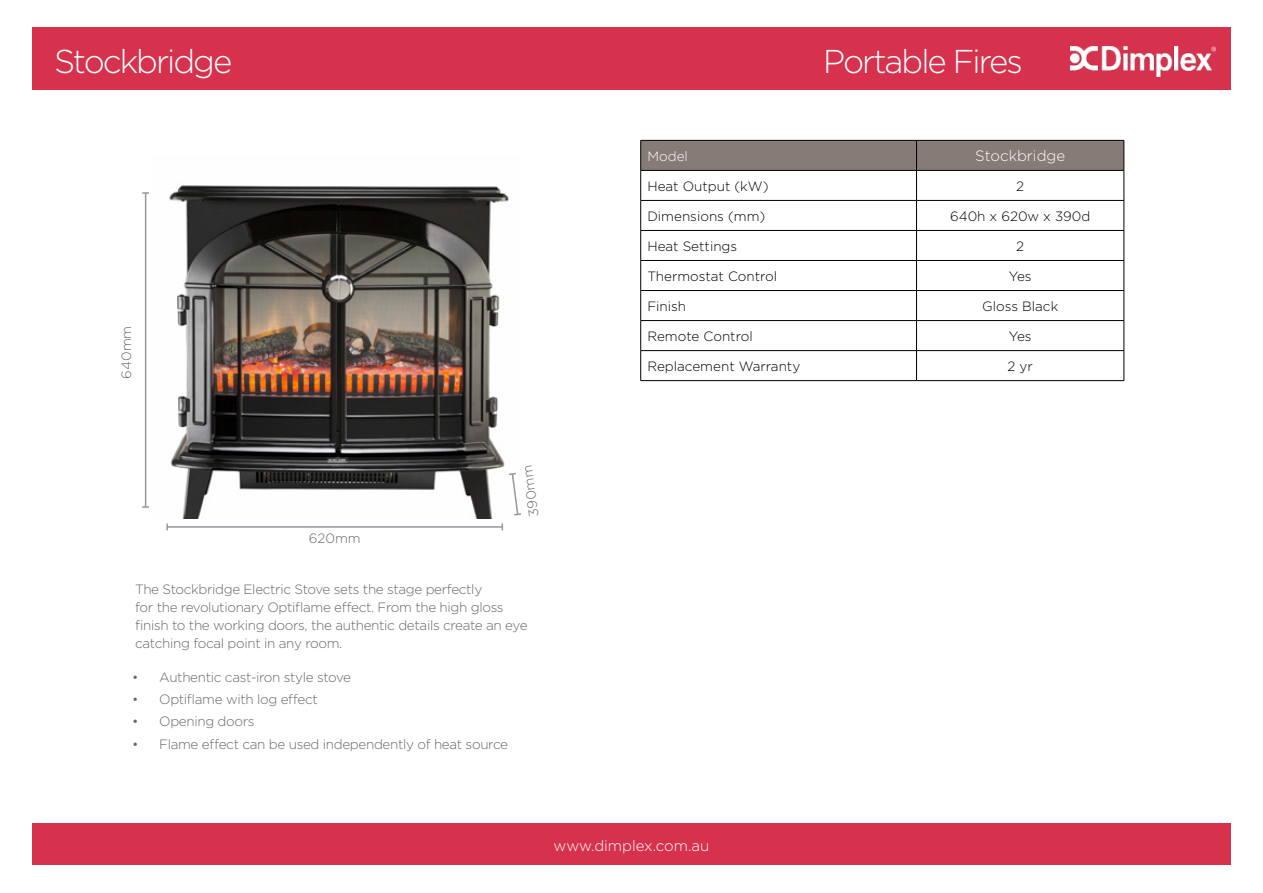
<style>
.page{position:relative;width:1263px;height:893px;background:#fff}
.page>*{position:absolute;margin:0;border:0;box-sizing:border-box;transform-origin:0 0}
.t1{font:300 33px "Gotham";letter-spacing:-.06em;color:#fff}
.t2{font:300 15px "Gotham";color:#fff}
.t3{font:300 15px "Gotham";color:#fefefe}
.t4{font:300 13.5px/18px "Gotham";letter-spacing:-.025em;color:#66676d}
.t5{font:300 13.5px "Gotham";color:#000}
.t6{font:300 13.5px "Gotham";color:#fff}
</style>
<div class="page">
<div style="left:32px;top:27px;width:1199px;height:63px;background:#d6324e"></div>
<img style="left:169px;top:185px;width:340px;height:333px">
<div style="left:32px;top:823px;width:1199px;height:42px;background:#d6324e"></div>
<hr style="left:640px;top:380px;width:276px;height:1px;background:#000">
<svg style="left:640px;top:140px;width:485px;height:240px"></svg>
<hr style="left:916px;top:200px;width:208px;height:1px;background:#000">
<hr style="left:916px;top:230px;width:208px;height:1px;background:#000">
<hr style="left:916px;top:260px;width:208px;height:1px;background:#000">
<hr style="left:916px;top:290px;width:208px;height:1px;background:#000">
<hr style="left:916px;top:320px;width:208px;height:1px;background:#000">
<hr style="left:916px;top:350px;width:208px;height:1px;background:#000">
<hr style="left:916px;top:380px;width:208px;height:1px;background:#000">
<hr style="left:145px;top:193px;width:1px;height:314px;background:#95969f">
<svg style="left:142px;top:192px;width:7px;height:2px"></svg>
<svg style="left:142px;top:506px;width:7px;height:2px"></svg>
<hr style="left:167px;top:526px;width:335px;height:2px;background:#95969f">
<svg style="left:507px;top:472px;width:14px;height:44px"></svg>
<h1 class="t1" style="left:54px;top:40px;width:180px">Stockbridge</h1>
<p class="t4" style="left:117px;top:379px;width:54px;rotate:-90deg">640mm</p>
<p class="t4" style="left:309px;top:529px;width:53px">620mm</p>
<p class="t4" style="left:525px;top:518px;width:54px;rotate:-98deg">390mm</p>
<p class="t4" style="left:135px;top:580px;width:394px">The Stockbridge Electric Stove sets the stage perfectly<br>for the revolutionary Optiflame effect. From the high gloss finish to the working doors, the authentic details create an eye catching focal point in any room.</p>
<p class="t4" style="left:132px;top:668px;width:220px">• Authentic cast-iron style stove</p>
<p class="t4" style="left:132px;top:690px;width:187px">• Optiflame with log effect</p>
<p class="t4" style="left:132px;top:712px;width:124px">• Opening doors</p>
<p class="t4" style="left:132px;top:734px;width:377px">• Flame effect can be used independently of heat source</p>
<h1 class="t1" style="left:823px;top:40px;width:201px">Portable Fires</h1>
<p class="t6" style="left:647px;top:147px;width:42px">Model</p>
<p class="t3" style="left:975px;top:147px;width:92px">Stockbridge</p>
<p class="t5" style="left:647px;top:177px;width:123px">Heat Output (kW)</p>
<p class="t5" style="left:1016px;top:177px;width:9px">2</p>
<p class="t5" style="left:647px;top:208px;width:119px">Dimensions (mm)</p>
<p class="t5" style="left:950px;top:208px;width:142px">640h x 620w x 390d</p>
<p class="t5" style="left:647px;top:238px;width:91px">Heat Settings</p>
<p class="t5" style="left:1016px;top:238px;width:9px">2</p>
<p class="t5" style="left:647px;top:268px;width:131px">Thermostat Control</p>
<p class="t5" style="left:1009px;top:268px;width:24px">Yes</p>
<p class="t5" style="left:647px;top:298px;width:40px">Finish</p>
<p class="t5" style="left:982px;top:298px;width:78px">Gloss Black</p>
<p class="t5" style="left:647px;top:328px;width:107px">Remote Control</p>
<p class="t5" style="left:1009px;top:328px;width:24px">Yes</p>
<p class="t5" style="left:647px;top:358px;width:154px">Replacement Warranty</p>
<p class="t5" style="left:1007px;top:358px;width:27px">2 yr</p>
<p class="t2" style="left:554px;top:836px;width:157px">www.dimplex.com.au</p>
</div>
